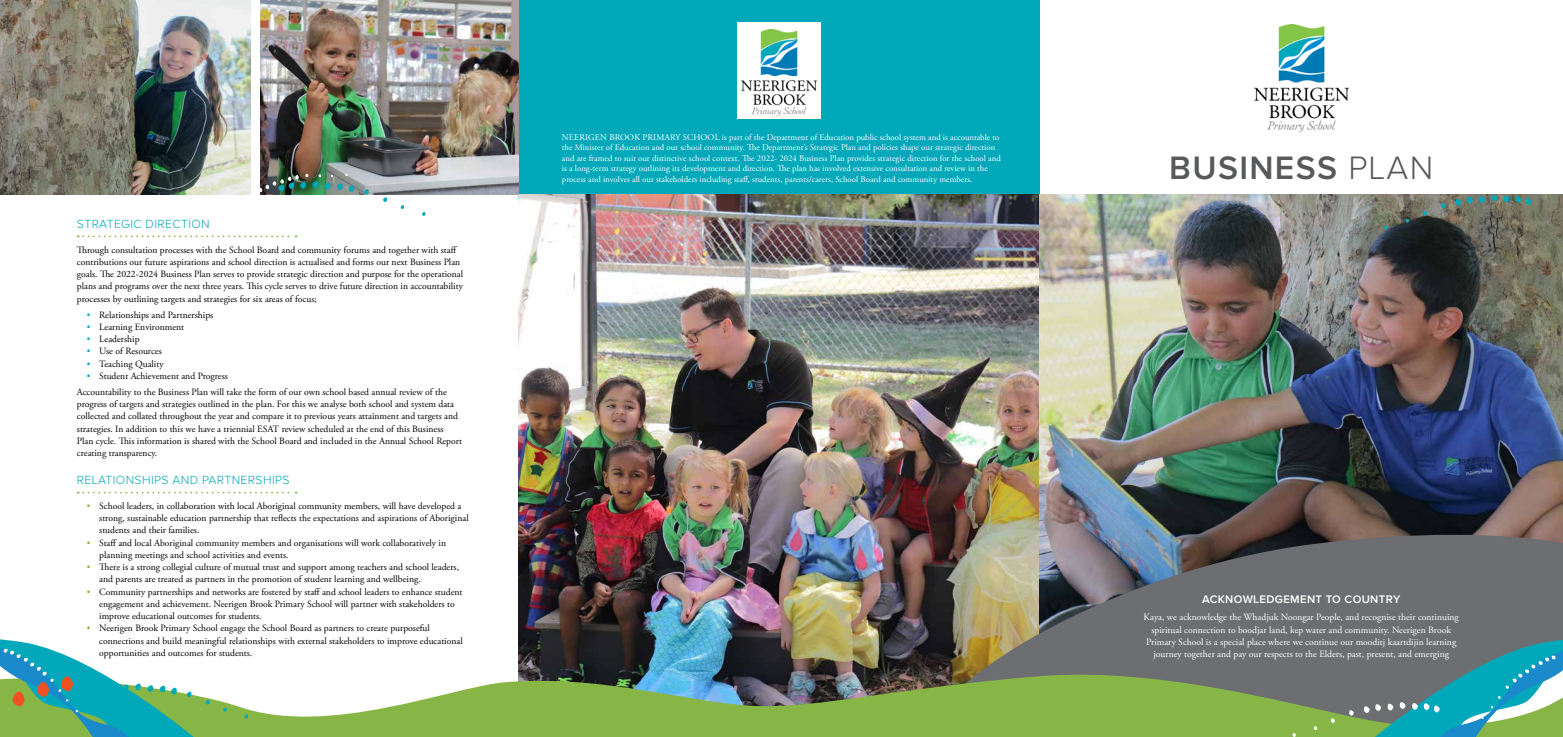
<style>
.page{position:relative;width:1563px;height:737px;background:#fff}
.page>*{position:absolute;margin:0;border:0;box-sizing:border-box;transform-origin:0 0}
.t1{font:600 33.6px "Proxima Nova A";letter-spacing:.04em;color:#58595b}
.t2{font:300 12.25px "Proxima Nova A";letter-spacing:.03em;color:#00a8ba}
.t3{font:600 11.38px "Proxima Nova";letter-spacing:.03em;color:#fff}
.t4{font:9.62px/12.2px "Adobe Garamond Pro";color:#000}
.t5{font:9.62px/12.2px "Adobe Garamond Pro";color:#fff;text-align:center}
.t6{font:8.75px/10.5px "Adobe Garamond Pro";color:#fff}
.s1{color:#00a8ba}
.s2{color:#87b646}
.s3{font-weight:300}
</style>
<div class="page">
<div style="left:518px;top:0;width:521px;height:737px;background:#00a8ba"></div>
<img style="left:518px;top:195px;width:521px;height:470px">
<img style="left:1039px;top:195px;width:524px;height:336px">
<img style="left:912px;top:531px;width:651px;height:134px">
<svg style="left:78px;top:235px;width:219px;height:2px"></svg>
<svg style="left:78px;top:492px;width:219px;height:1px"></svg>
<svg style="left:210px;top:665px;width:1153px;height:72px;background:#8baa6a"></svg>
<svg style="left:223px;top:707px;width:4px;height:5px"></svg>
<svg style="left:244px;top:713px;width:4px;height:6px"></svg>
<svg style="left:0;top:639px;width:210px;height:98px"></svg>
<svg style="left:1348px;top:709px;width:6px;height:7px"></svg>
<svg style="left:1330px;top:717px;width:5px;height:6px"></svg>
<svg style="left:1313px;top:725px;width:5px;height:5px"></svg>
<svg style="left:1292px;top:732px;width:4px;height:5px"></svg>
<svg style="left:1363px;top:639px;width:200px;height:98px;background:#529695"></svg>
<svg style="left:1440px;top:202px;width:6px;height:7px"></svg>
<svg style="left:1422px;top:210px;width:5px;height:6px"></svg>
<svg style="left:1405px;top:218px;width:5px;height:5px"></svg>
<svg style="left:1384px;top:225px;width:4px;height:5px"></svg>
<svg style="left:1455px;top:194px;width:77px;height:13px"></svg>
<img style="left:1254px;top:25px;width:94px;height:107px">
<div style="left:737px;top:23px;width:84px;height:96px;background:#fff"></div>
<img style="left:741px;top:29px;width:76px;height:86px">
<img style="left:0;top:0;width:250px;height:195px">
<img style="left:261px;top:0;width:257px;height:195px">
<svg style="left:363px;top:188px;width:6px;height:7px"></svg>
<svg style="left:383px;top:197px;width:4px;height:5px"></svg>
<svg style="left:400px;top:205px;width:4px;height:5px"></svg>
<svg style="left:422px;top:212px;width:4px;height:4px"></svg>
<img style="left:260px;top:173px;width:95px;height:22px">
<p class="t2" style="left:77px;top:217px;width:134px">STRATEGIC DIRECTION</p>
<p class="t4" style="left:77px;top:244px;width:388px">Through consultation processes with the School Board and community forums and together with staff contributions our future aspirations and school direction is actualised and forms our next Business Plan goals. The 2022-2024 Business Plan serves to provide strategic direction and purpose for the operational plans and programs over the next three years. This cycle serves to drive future direction in accountability processes by outlining targets and strategies for six areas of focus;</p>
<p class="t4" style="left:87px;top:309px;width:128px"><span class="s1">•</span> Relationships and Partnerships</p>
<p class="t4" style="left:87px;top:321px;width:99px"><span class="s1">•</span> Learning Environment</p>
<p class="t4" style="left:87px;top:333px;width:54px"><span class="s1">•</span> Leadership</p>
<p class="t4" style="left:87px;top:345px;width:77px"><span class="s1">•</span> Use of Resources</p>
<p class="t4" style="left:87px;top:358px;width:78px"><span class="s1">•</span> Teaching Quality</p>
<p class="t4" style="left:77px;top:368px;width:371px;line-height:15.9px;text-indent:10px"><span class="s1">•</span> Student Achievement and Progress<br>Accountability to the Business Plan will take the form of our own school based annual review of the</p>
<p class="t4" style="left:77px;top:398px;width:387px">progress of targets and strategies outlined in the plan. For this we analyse both school and system data collected and collated throughout the year and compare it to previous years attainment and targets and strategies. In addition to this we have a triennial ESAT review scheduled at the end of this Business Plan cycle. This information is shared with the School Board and included in the Annual School Report creating transparency.</p>
<p class="t2" style="left:77px;top:473px;width:214px">RELATIONSHIPS AND PARTNERSHIPS</p>
<p class="t4" style="left:99px;top:500px;width:371px;text-indent:-12px"><span class="s2">•</span> School leaders, in collaboration with local Aboriginal community members, will have developed a strong, sustainable education partnership that reflects the expectations and aspirations of Aboriginal students and their families.</p>
<p class="t4" style="left:99px;top:537px;width:348px;text-indent:-12px"><span class="s2">•</span> Staff and local Aboriginal community members and organisations will work collaboratively in planning meetings and school activities and events.</p>
<p class="t4" style="left:99px;top:561px;width:361px;text-indent:-12px"><span class="s2">•</span> There is a strong collegial culture of mutual trust and support among teachers and school leaders, and parents are treated as partners in the promotion of student learning and wellbeing.</p>
<p class="t4" style="left:99px;top:586px;width:365px;text-indent:-12px"><span class="s2">•</span> Community partnerships and networks are fostered by staff and school leaders to enhance student engagement and achievement. Neerigen Brook Primary School will partner with stakeholders to improve educational outcomes for students.</p>
<p class="t4" style="left:99px;top:622px;width:365px;text-indent:-12px"><span class="s2">•</span> Neerigen Brook Primary School engage the School Board as partners to create purposeful connections and build meaningful relationships with external stakeholders to improve educational opportunities and outcomes for students.</p>
<p class="t6" style="left:562px;top:132px;width:440px">NEERIGEN BROOK PRIMARY SCHOOL is part of the Department of Education public school system and is accountable to the Minister of Education and our school community. The Department’s Strategic Plan and policies shape our strategic direction and are framed to suit our distinctive school context. The 2022- 2024 Business Plan provides strategic direction for the school and is a long-term strategy outlining its development and direction. The plan has involved extensive consultation and review in the process and involves all our stakeholders including staff, students, parents/carers, School Board and community members.</p>
<h1 class="t1" style="left:1169px;top:149px;width:265px">BUSINESS <span class="s3">PLAN</span></h1>
<p class="t3" style="left:1202px;top:592px;width:200px">ACKNOWLEDGEMENT TO COUNTRY</p>
<p class="t5" style="left:1143px;top:611px;width:317px">Kaya, we acknowledge the Whadjuk Noongar People, and recognise their continuing spiritual connection to boodjar land, kep water and community. Neerigen Brook Primary School is a special place where we continue our mooditj kaartdijin learning journey together and pay our respects to the Elders, past, present, and emerging</p>
</div>
